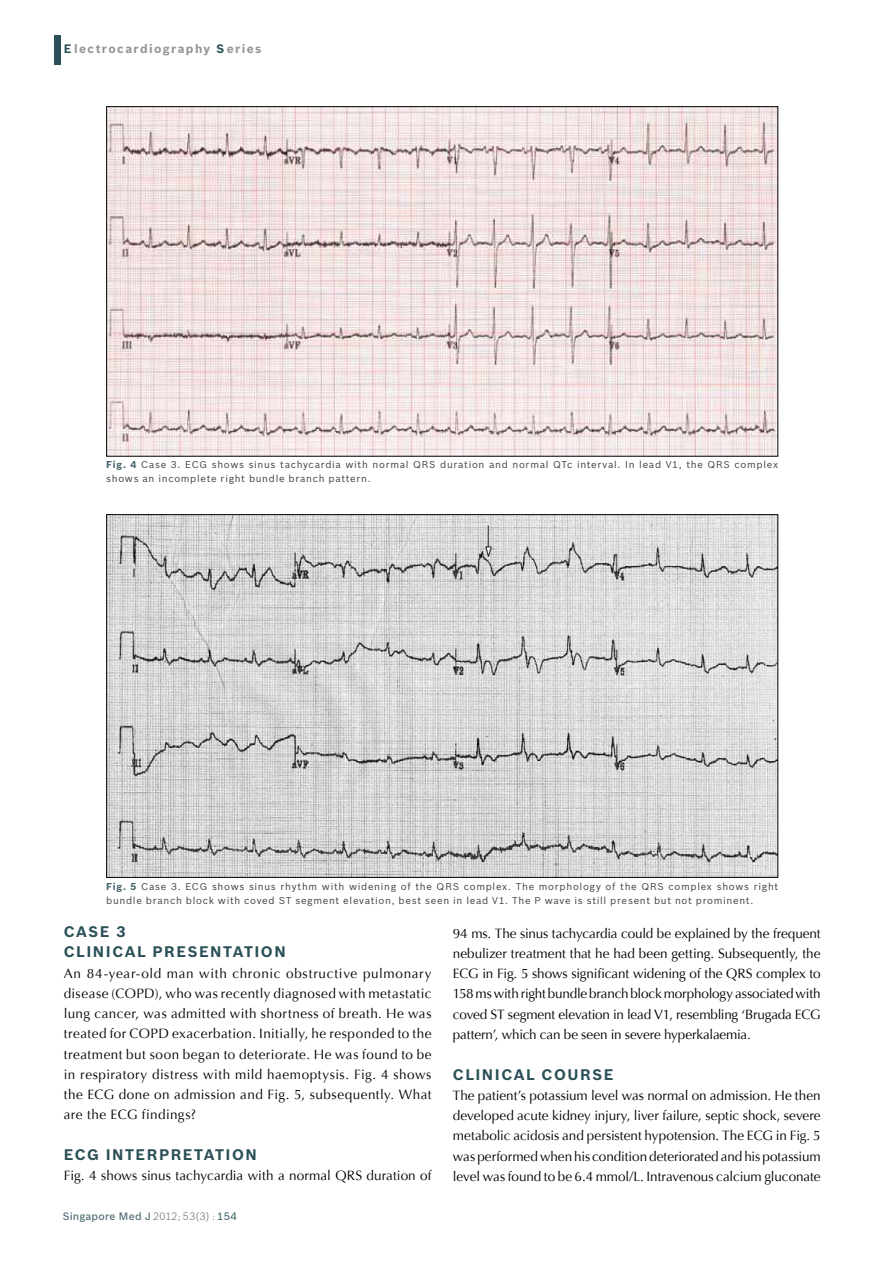
<style>
.page{position:relative;width:893px;height:1263px;background:#fff}
.page>*{position:absolute;margin:0;border:0;box-sizing:border-box;transform-origin:0 0}
.t1{font:700 15px/20.2px "Bosch Sans";letter-spacing:.1em;color:#2b5057}
.t2{font:13.5px/20.2px "Optima";color:#000;text-align:justify}
.t3{font:700 12px "Bosch Sans";letter-spacing:.115em;color:#939598}
.t4{font:500 10.5px "Bosch Sans";letter-spacing:.02em;color:#4b6a70}
.t5{font:9.75px/14.2px "Bosch Sans";letter-spacing:.07em;color:#414042}
.s1{color:#2b5057}
.s2{font-weight:700;color:#406168}
.s3{font-weight:300;color:#636466}
</style>
<div class="page">
<div style="left:54px;top:35px;width:7px;height:29px;background:#2b5057"></div>
<img style="left:108px;top:108px;width:668px;height:347px">
<img style="left:108px;top:516px;width:668px;height:360px">
<p class="t3" style="left:64px;top:41px;width:199px"><span class="s1">E</span>lectrocardiography <span class="s1">S</span>eries</p>
<p class="t5" style="left:106px;top:457px;width:673px"><span class="s2">Fig. 4</span> Case 3. ECG shows sinus tachycardia with normal QRS duration and normal QTc interval. In lead V1, the QRS complex shows an incomplete right bundle branch pattern.</p>
<p class="t5" style="left:106px;top:879px;width:673px"><span class="s2">Fig. 5</span> Case 3. ECG shows sinus rhythm with widening of the QRS complex. The morphology of the QRS complex shows right bundle branch block with coved ST segment elevation, best seen in lead V1. The P wave is still present but not prominent.</p>
<p class="t1" style="left:64px;top:922px;width:224px">CASE 3<br>CLINICAL PRESENTATION</p>
<p class="t2" style="left:64px;top:963px;width:369px">An 84-year-old man with chronic obstructive pulmonary disease (COPD), who was recently diagnosed with metastatic lung cancer, was admitted with shortness of breath. He was treated for COPD exacerbation. Initially, he responded to the treatment but soon began to deteriorate. He was found to be in respiratory distress with mild haemoptysis. Fig. 4 shows the ECG done on admission and Fig. 5, subsequently. What are the ECG findings?</p>
<p class="t1" style="left:64px;top:1144px;width:195px">ECG INTERPRETATION</p>
<p class="t2" style="left:64px;top:1165px;width:369px">Fig. 4 shows sinus tachycardia with a normal QRS duration of</p>
<p class="t4" style="left:63px;top:1210px;width:176px">Singapore Med J <span class="s3">2012; 53(3) :</span> 154</p>
<p class="t2" style="left:453px;top:923px;width:369px">94 ms. The sinus tachycardia could be explained by the frequent nebulizer treatment that he had been getting. Subsequently, the ECG in Fig. 5 shows significant widening of the QRS complex to 158 ms with right bundle branch block morphology associated with coved ST segment elevation in lead V1, resembling ‘Brugada ECG pattern’, which can be seen in severe hyperkalaemia.</p>
<p class="t1" style="left:453px;top:1064px;width:162px">CLINICAL COURSE</p>
<p class="t2" style="left:453px;top:1085px;width:369px">The patient’s potassium level was normal on admission. He then developed acute kidney injury, liver failure, septic shock, severe metabolic acidosis and persistent hypotension. The ECG in Fig. 5 was performed when his condition deteriorated and his potassium level was found to be 6.4 mmol/L. Intravenous calcium gluconate</p>
</div>
